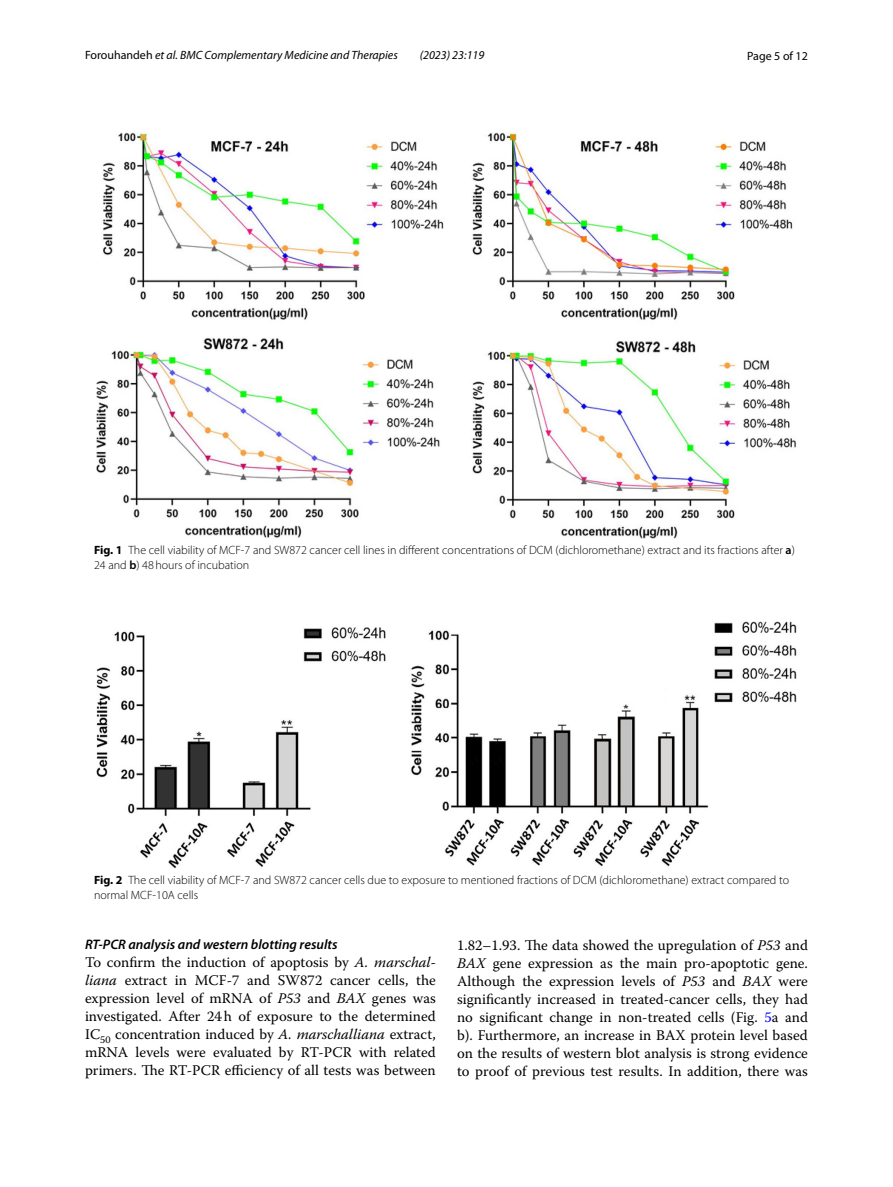
<style>
.page{position:relative;width:893px;height:1187px;background:#fff}
.page>*{position:absolute;margin:0;border:0;box-sizing:border-box;transform-origin:0 0}
.t1{font:14.7px/18px "Warnock Pro";color:#000;text-align:justify}
.t2{font:italic 600 13.8px "Myriad Pro";color:#000}
.t3{font:300 12px/15px "Myriad Pro";color:#000}
.t4{font:italic 12px "Myriad Pro";color:#000}
.t5{font:12px "Myriad Pro";color:#000}
.s1{font-style:normal}
.s2{font-weight:700}
.s3{font-weight:600}
.s4{font-style:italic}
.s5{color:#00f}
</style>
<div class="page">
<img style="left:96px;top:133px;width:700px;height:405px">
<img style="left:96px;top:621px;width:701px;height:247px">
<p class="t4" style="left:85px;top:48px;width:314px"><span class="s1">Forouhandeh</span> et al. BMC Complementary Medicine and Therapies</p>
<p class="t4" style="left:420px;top:48px;width:66px">(2023) 23:119</p>
<p class="t5" style="left:747px;top:48px;width:62px">Page 5 of 12</p>
<p class="t3" style="left:94px;top:542px;width:702px"><span class="s2">Fig. 1</span> The cell viability of MCF-7 and SW872 cancer cell lines in different concentrations of DCM (dichloromethane) extract and its fractions after <span class="s3">a</span>)<br>24 and <span class="s3">b</span>) 48hours of incubation</p>
<p class="t3" style="left:94px;top:872px;width:697px"><span class="s2">Fig. 2</span> The cell viability of MCF-7 and SW872 cancer cells due to exposure to mentioned fractions of DCM (dichloromethane) extract compared to normal MCF-10A cells</p>
<p class="t2" style="left:85px;top:935px;width:254px">RT‑PCR analysis and western blotting results</p>
<p class="t1" style="left:85px;top:953px;width:352px">To confirm the induction of apoptosis by <span class="s4">A. marschal&shy;liana</span> extract in MCF-7 and SW872 cancer cells, the expression level of mRNA of <span class="s4">P53</span> and <span class="s4">BAX</span> genes was investigated. After 24h of exposure to the determined IC<sub>50</sub> concentration induced by <span class="s4">A. marschalliana</span> extract, mRNA levels were evaluated by RT-PCR with related primers. The RT-PCR efficiency of all tests was between</p>
<p class="t1" style="left:457px;top:935px;width:352px">1.82–1.93. The data showed the upregulation of <span class="s4">P53</span> and <span class="s4">BAX</span> gene expression as the main pro-apoptotic gene.<br>Although the expression levels of <span class="s4">P53</span> and <span class="s4">BAX</span> were significantly increased in treated-cancer cells, they had no significant change in non-treated cells (Fig. <span class="s5">5</span>a and b). Furthermore, an increase in BAX protein level based on the results of western blot analysis is strong evidence to proof of previous test results. In addition, there was</p>
</div>
